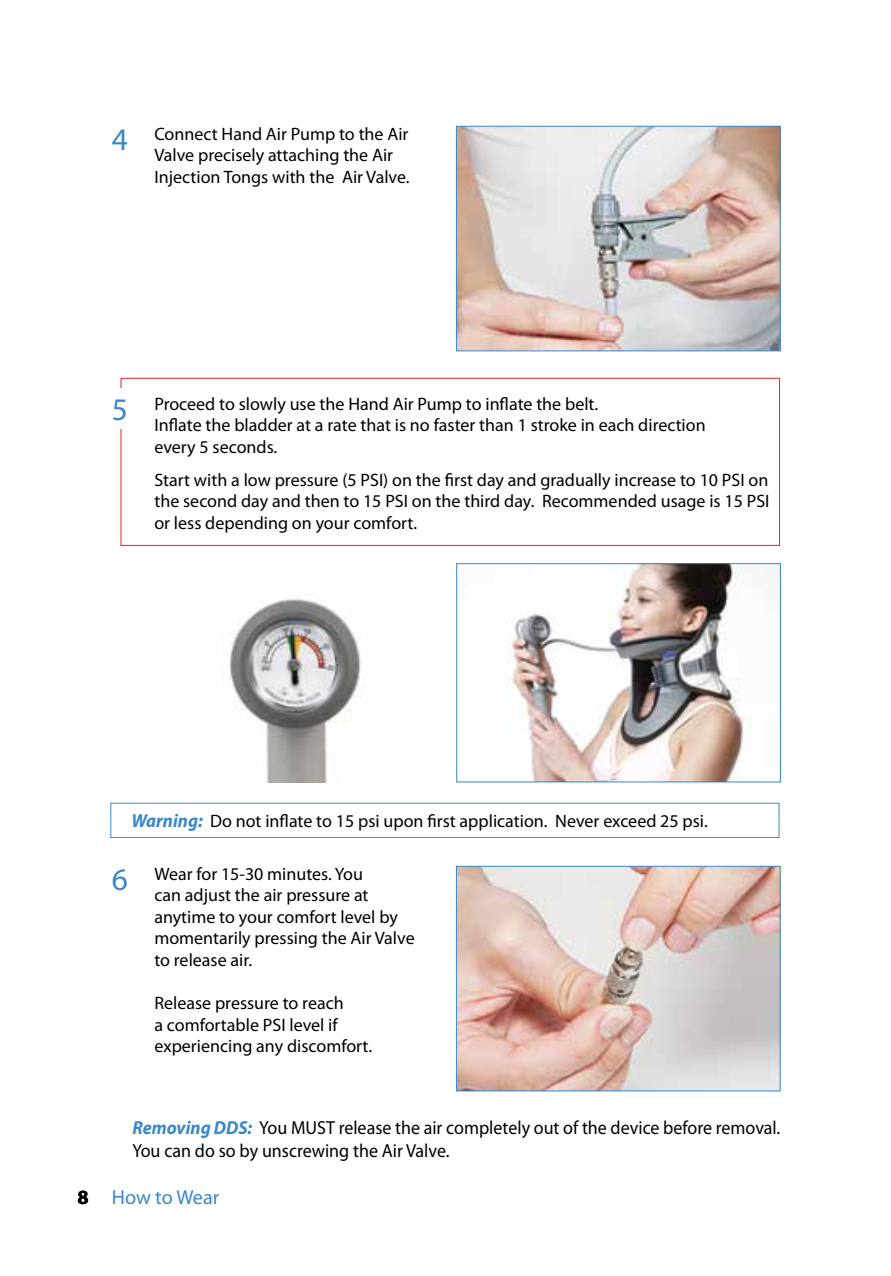
<style>
.page{position:relative;width:891px;height:1276px;background:#fff}
.page>*{position:absolute;margin:0;border:0;box-sizing:border-box;transform-origin:0 0}
.t1{font:31.5px "Myriad Pro";color:#3a88c8}
.t2{font:20.25px "Myriad Pro";letter-spacing:-.005em;color:#3a88c8}
.t3{font:18.9px/22.7px "Myriad Pro";color:#000;scale:.95 1}
.t4{font:18px/21.6px "Myriad Pro";color:#000}
.s1{font-weight:700;font-style:italic;font-size:18.9px;color:#3a88c8}
.s2{font-weight:700;font-style:italic;color:#3a88c8}
.s3{font-weight:700;color:#000}
</style>
<div class="page">
<div style="left:111px;top:803px;width:668px;height:35px;border:1px solid #3a88c8"></div>
<div style="left:121px;top:378px;width:659px;height:168px;border:1px solid #ed1d24"></div>
<div style="left:105px;top:388px;width:28px;height:41px;background:#fff"></div>
<img style="left:458px;top:128px;width:320px;height:221px">
<div style="left:456px;top:126px;width:324px;height:225px;border:1px solid #3a88c8"></div>
<img style="left:458px;top:868px;width:320px;height:221px">
<div style="left:456px;top:866px;width:324px;height:225px;border:1px solid #3a88c8"></div>
<img style="left:229px;top:598px;width:133px;height:185px">
<img style="left:507px;top:565px;width:245px;height:215px">
<div style="left:456px;top:563px;width:325px;height:219px;border:1px solid #3a88c8"></div>
<h1 class="t1" style="left:112px;top:120px;width:18px">4</h1>
<p class="t4" style="left:154px;top:123px;width:257px">Connect Hand Air Pump to the Air<br>Valve precisely attaching the Air<br>Injection Tongs with the Air Valve.</p>
<h1 class="t1" style="left:112px;top:390px;width:18px">5</h1>
<p class="t4" style="left:154px;top:392px;width:553px">Proceed to slowly use the Hand Air Pump to inflate the belt.<br>Inflate the bladder at a rate that is no faster than 1 stroke in each direction every 5 seconds.</p>
<p class="t4" style="left:154px;top:469px;width:617px;text-align:justify">Start with a low pressure (5 PSI) on the first day and gradually increase to 10 PSI on the second day and then to 15 PSI on the third day. Recommended usage is 15 PSI or less depending on your comfort.</p>
<p class="t4" style="left:132px;top:810px;width:578px"><span class="s1">Warning:</span> Do not inflate to 15 psi upon first application. Never exceed 25 psi.</p>
<h1 class="t1" style="left:112px;top:859px;width:18px">6</h1>
<p class="t4" style="left:154px;top:862px;width:262px">Wear for 15-30 minutes. You<br>can adjust the air pressure at anytime to your comfort level by momentarily pressing the Air Valve to release air.</p>
<p class="t4" style="left:154px;top:992px;width:219px">Release pressure to reach<br>a comfortable PSI level if experiencing any discomfort.</p>
<p class="t3" style="left:132px;top:1116px;width:684px"><span class="s2">Removing DDS:</span> You MUST release the air completely out of the device before removal.<br>You can do so by unscrewing the Air Valve.</p>
<p class="t2" style="left:77px;top:1185px;width:144px"><span class="s3">8</span> How to Wear</p>
</div>
